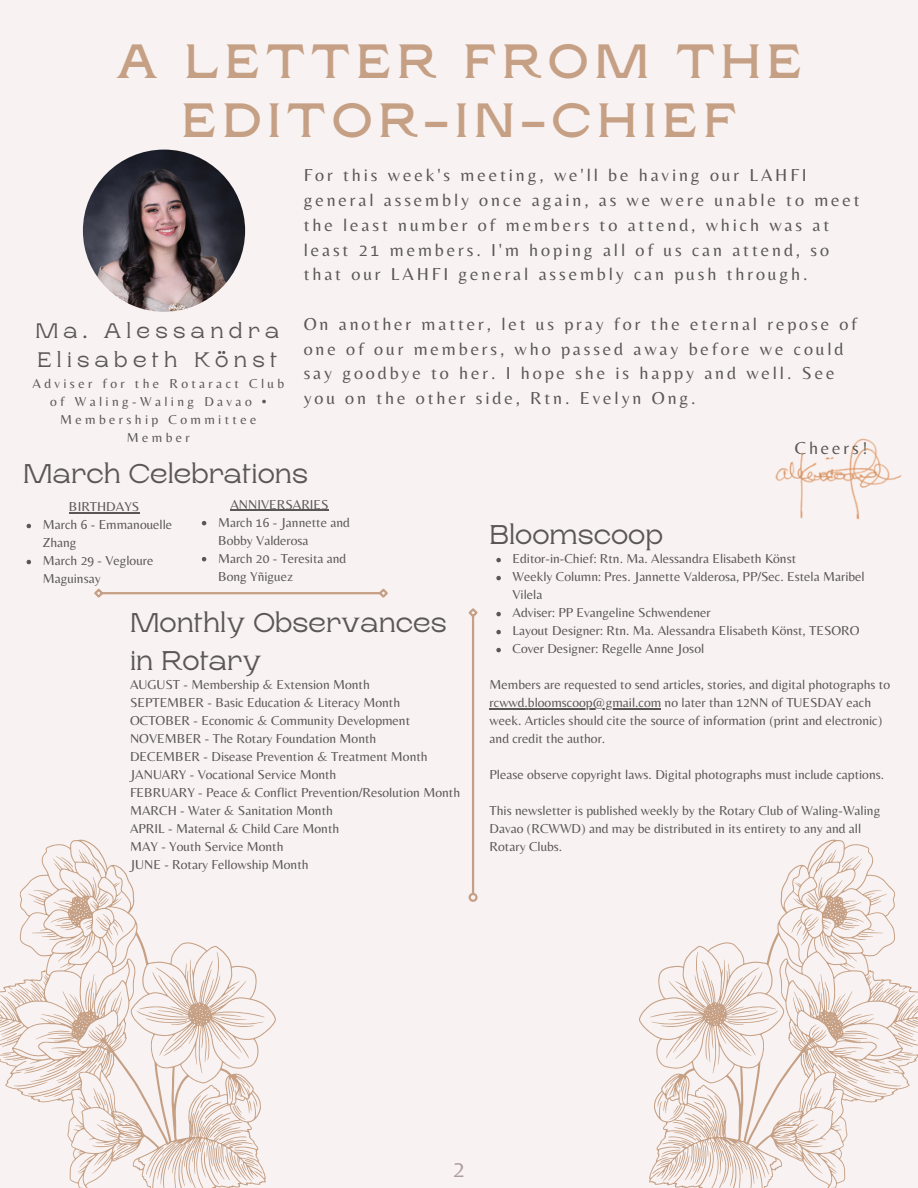
<style>
.page{position:relative;width:918px;height:1188px;background:#f8f3f2}
.page>*{position:absolute;margin:0;border:0;box-sizing:border-box;transform-origin:0 0}
.t1{font:700 48px/58.5px "Rasputin";letter-spacing:.13em;color:#c6a085;text-align:center}
.t2{font:27px/37.2px "Rasputin";color:#5a5754}
.t3{font:24px "Belleza";color:#ab9e9c}
.t4{font:21px/29.2px "Rasputin";letter-spacing:.25em;color:#5a5754}
.t5{font:18px/24.8px "Belleza";letter-spacing:.16em;color:#5a5754}
.t6{font:13.5px/18px "Belleza";color:#5a5754}
.t7{font:13.5px/18px "Belleza";letter-spacing:.25em;color:#5a5754;text-align:center}
</style>
<div class="page">
<svg style="left:639px;top:840px;width:279px;height:348px"></svg>
<svg style="left:838px;top:1060px;width:64px;height:34px"></svg>
<svg style="left:873px;top:987px;width:10px;height:11px"></svg>
<svg style="left:894px;top:989px;width:24px;height:23px"></svg>
<svg style="left:894px;top:1020px;width:24px;height:21px"></svg>
<svg style="left:668px;top:1017px;width:26px;height:3px"></svg>
<svg style="left:701px;top:979px;width:9px;height:23px"></svg>
<svg style="left:728px;top:989px;width:41px;height:34px"></svg>
<svg style="left:838px;top:991px;width:15px;height:21px"></svg>
<svg style="left:845px;top:1031px;width:22px;height:2px"></svg>
<svg style="left:825px;top:981px;width:5px;height:29px"></svg>
<svg style="left:842px;top:857px;width:12px;height:10px"></svg>
<svg style="left:798px;top:1120px;width:21px;height:16px"></svg>
<svg style="left:797px;top:926px;width:5px;height:10px"></svg>
<svg style="left:809px;top:1088px;width:12px;height:18px"></svg>
<svg style="left:812px;top:1027px;width:15px;height:15px"></svg>
<svg style="left:811px;top:996px;width:7px;height:18px"></svg>
<svg style="left:842px;top:922px;width:13px;height:6px"></svg>
<svg style="left:834px;top:1047px;width:30px;height:4px"></svg>
<svg style="left:808px;top:1154px;width:10px;height:11px"></svg>
<svg style="left:656px;top:1101px;width:113px;height:87px"></svg>
<svg style="left:808px;top:914px;width:10px;height:12px"></svg>
<svg style="left:833px;top:939px;width:8px;height:5px"></svg>
<svg style="left:808px;top:898px;width:7px;height:6px"></svg>
<svg style="left:0;top:840px;width:276px;height:348px"></svg>
<svg style="left:13px;top:1060px;width:64px;height:34px"></svg>
<svg style="left:0;top:1020px;width:21px;height:21px"></svg>
<svg style="left:32px;top:987px;width:10px;height:11px"></svg>
<svg style="left:0;top:989px;width:20px;height:23px"></svg>
<svg style="left:221px;top:1017px;width:26px;height:3px"></svg>
<svg style="left:205px;top:979px;width:9px;height:23px"></svg>
<svg style="left:146px;top:989px;width:41px;height:34px"></svg>
<svg style="left:62px;top:991px;width:15px;height:21px"></svg>
<svg style="left:48px;top:1031px;width:22px;height:2px"></svg>
<svg style="left:85px;top:981px;width:5px;height:29px"></svg>
<svg style="left:61px;top:857px;width:12px;height:10px"></svg>
<svg style="left:96px;top:1120px;width:21px;height:16px"></svg>
<svg style="left:113px;top:926px;width:5px;height:10px"></svg>
<svg style="left:93px;top:1088px;width:13px;height:18px"></svg>
<svg style="left:88px;top:1027px;width:15px;height:15px"></svg>
<svg style="left:97px;top:996px;width:7px;height:18px"></svg>
<svg style="left:60px;top:922px;width:13px;height:6px"></svg>
<svg style="left:51px;top:1047px;width:30px;height:4px"></svg>
<svg style="left:97px;top:1154px;width:10px;height:11px"></svg>
<svg style="left:146px;top:1101px;width:113px;height:87px"></svg>
<svg style="left:97px;top:914px;width:10px;height:12px"></svg>
<svg style="left:74px;top:939px;width:8px;height:5px"></svg>
<svg style="left:100px;top:898px;width:7px;height:6px"></svg>
<img style="left:83px;top:150px;width:162px;height:162px;border-radius:50%">
<img style="left:775px;top:438px;width:127px;height:82px">
<hr style="left:472px;top:616px;width:2px;height:277px;background:#c6a085">
<svg style="left:468px;top:891px;width:10px;height:11px"></svg>
<svg style="left:468px;top:608px;width:10px;height:11px"></svg>
<hr style="left:102px;top:592px;width:278px;height:2px;background:#c6a085">
<svg style="left:94px;top:588px;width:11px;height:10px"></svg>
<svg style="left:377px;top:588px;width:11px;height:10px"></svg>
<svg style="left:27px;top:524px;width:4px;height:4px"></svg>
<svg style="left:27px;top:560px;width:4px;height:4px"></svg>
<hr style="left:69px;top:513px;width:70px;height:1px;background:#5a5754">
<svg style="left:202px;top:521px;width:4px;height:4px"></svg>
<svg style="left:202px;top:557px;width:4px;height:4px"></svg>
<hr style="left:230px;top:510px;width:99px;height:1px;background:#5a5754">
<svg style="left:496px;top:558px;width:5px;height:4px"></svg>
<svg style="left:496px;top:576px;width:5px;height:4px"></svg>
<svg style="left:496px;top:612px;width:5px;height:4px"></svg>
<svg style="left:496px;top:630px;width:5px;height:4px"></svg>
<svg style="left:496px;top:648px;width:5px;height:4px"></svg>
<hr style="left:490px;top:709px;width:171px;height:1px;background:#5a5754">
<p class="t1" style="left:116px;top:33px;width:687px">A LETTER FROM THE<br>EDITOR-IN-CHIEF</p>
<p class="t4" style="left:35px;top:316px;width:246px">Ma. Alessandra<br>Elisabeth Könst</p>
<p class="t7" style="left:32px;top:375px;width:253px">Adviser for the Rotaract Club of Waling-Waling Davao •<br>Membership Committee<br>Member</p>
<p class="t5" style="left:304px;top:163px;width:558px">For this week's meeting, we'll be having our LAHFI general assembly once again, as we were unable to meet the least number of members to attend, which was at least 21 members. I'm hoping all of us can attend, so that our LAHFI general assembly can push through.</p>
<p class="t5" style="left:304px;top:311px;width:555px">On another matter, let us pray for the eternal repose of one of our members, who passed away before we could say goodbye to her. I hope she is happy and well. See you on the other side, Rtn. Evelyn Ong.</p>
<p class="t5" style="left:795px;top:435px;width:75px">Cheers!</p>
<p class="t2" style="left:23px;top:455px;width:286px">March Celebrations</p>
<p class="t6" style="left:69px;top:498px;width:72px">BIRTHDAYS</p>
<p class="t6" style="left:43px;top:516px;width:131px">March 6 - Emmanouelle<br>Zhang</p>
<p class="t6" style="left:43px;top:552px;width:112px">March 29 - Vegloure<br>Maguinsay</p>
<p class="t6" style="left:230px;top:495px;width:100px">ANNIVERSARIES</p>
<p class="t6" style="left:218px;top:513px;width:133px">March 16 - Jannette and<br>Bobby Valderosa</p>
<p class="t6" style="left:218px;top:549px;width:130px">March 20 - Teresita and<br>Bong Yñiguez</p>
<p class="t2" style="left:130px;top:605px;width:318px">Monthly Observances in Rotary</p>
<p class="t6" style="left:130px;top:675px;width:241px">AUGUST - Membership &amp; Extension Month</p>
<p class="t6" style="left:130px;top:693px;width:272px">SEPTEMBER - Basic Education &amp; Literacy Month</p>
<p class="t6" style="left:130px;top:711px;width:282px">OCTOBER - Economic &amp; Community Development</p>
<p class="t6" style="left:130px;top:729px;width:248px">NOVEMBER - The Rotary Foundation Month</p>
<p class="t6" style="left:130px;top:747px;width:299px">DECEMBER - Disease Prevention &amp; Treatment Month</p>
<p class="t6" style="left:130px;top:765px;width:208px">JANUARY - Vocational Service Month</p>
<p class="t6" style="left:130px;top:783px;width:332px">FEBRUARY - Peace &amp; Conflict Prevention/Resolution Month</p>
<p class="t6" style="left:130px;top:801px;width:204px">MARCH - Water &amp; Sanitation Month</p>
<p class="t6" style="left:130px;top:819px;width:211px">APRIL - Maternal &amp; Child Care Month</p>
<p class="t6" style="left:130px;top:837px;width:155px">MAY - Youth Service Month</p>
<p class="t6" style="left:130px;top:855px;width:180px">JUNE - Rotary Fellowship Month</p>
<p class="t2" style="left:490px;top:516px;width:175px">Bloomscoop</p>
<p class="t6" style="left:513px;top:550px;width:285px">Editor-in-Chief: Rtn. Ma. Alessandra Elisabeth Könst</p>
<p class="t6" style="left:513px;top:568px;width:354px">Weekly Column: Pres. Jannette Valderosa, PP/Sec. Estela Maribel<br>Vilela</p>
<p class="t6" style="left:513px;top:604px;width:200px">Adviser: PP Evangeline Schwendener</p>
<p class="t6" style="left:513px;top:622px;width:349px">Layout Designer: Rtn. Ma. Alessandra Elisabeth Könst, TESORO</p>
<p class="t6" style="left:513px;top:640px;width:193px">Cover Designer: Regelle Anne Josol</p>
<p class="t6" style="left:490px;top:676px;width:402px">Members are requested to send articles, stories, and digital photographs to rcwwd.bloomscoop@gmail.com no later than 12NN of TUESDAY each week. Articles should cite the source of information (print and electronic) and credit the author.</p>
<p class="t6" style="left:490px;top:766px;width:396px">Please observe copyright laws. Digital photographs must include captions.</p>
<p class="t6" style="left:490px;top:802px;width:392px">This newsletter is published weekly by the Rotary Club of Waling-Waling<br>Davao (RCWWD) and may be distributed in its entirety to any and all<br>Rotary Clubs.</p>
<p class="t3" style="left:453px;top:1155px;width:13px">2</p>
</div>
